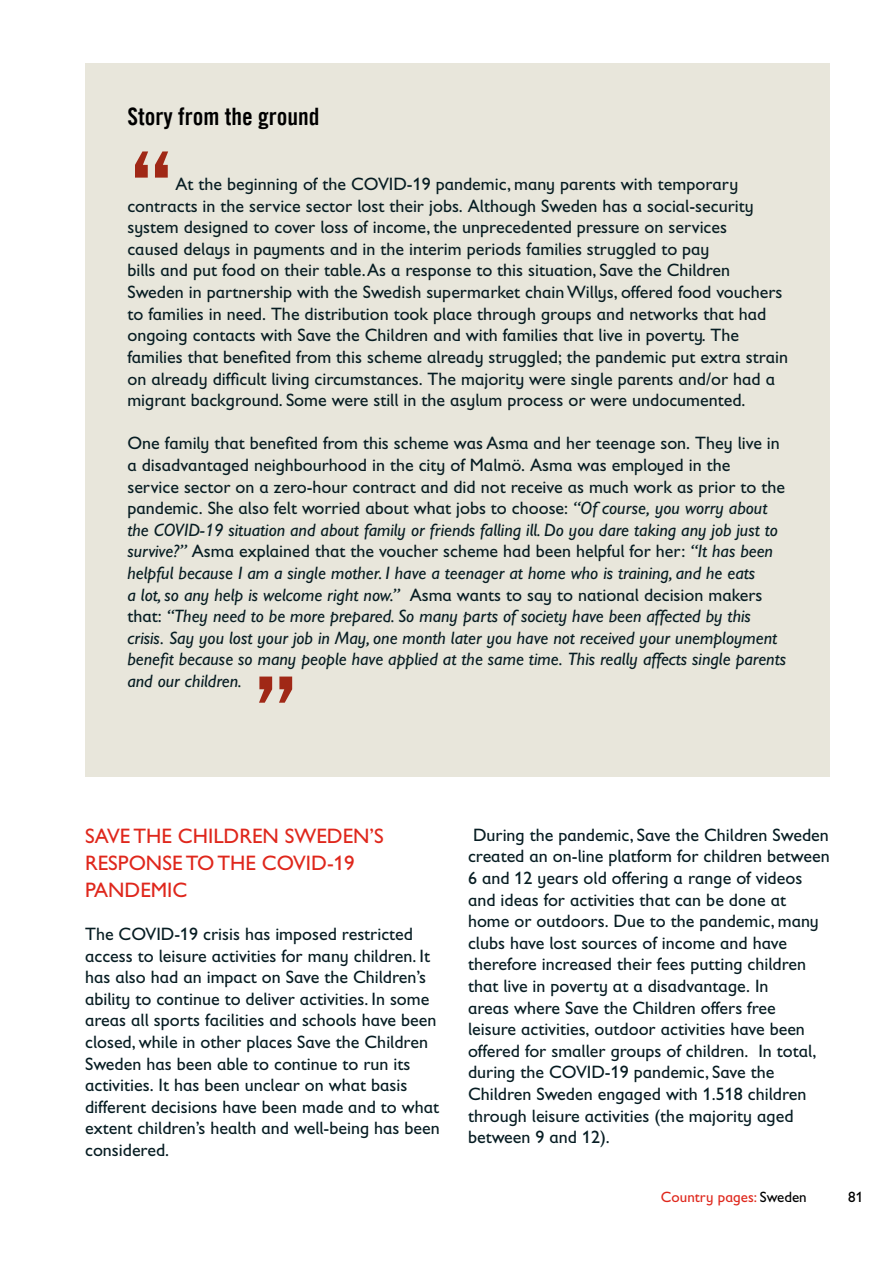
<style>
.page{position:relative;width:894px;height:1263px;background:#fff}
.page>*{position:absolute;margin:0;border:0;box-sizing:border-box;transform-origin:0 0}
.t1{font:108px "Trade Gothic LT Com Bd Cn 20";color:#a02816}
.t2{font:24px "Trade Gothic LT Com Bd Cn 20";color:#000}
.t3{font:21px/27px "Gill Sans Infant Std";color:#df271c}
.t4{font:18px/21.6px "Gill Sans Infant Std";color:#071d23}
.t5{font:italic 18px/21.6px "Gill Sans Infant Std";color:#071d23}
.t6{font:15px "Gill Sans Infant Std";color:#df271c}
.t7{font:15px "Gill Sans Infant Std";color:#000}
.s1{font-style:normal}
.s2{color:#000}
</style>
<div class="page">
<div style="left:85px;top:64px;width:744px;height:713px;background:#e8e6db"></div>
<h2 class="t2" style="left:127px;top:102px;width:193px">Story from the ground</h2>
<h1 class="t1" style="left:127px;top:126px;width:49px">“</h1>
<p class="t4" style="left:127px;top:173px;width:662px;text-indent:48px">At the beginning of the COVID-19 pandemic, many parents with temporary contracts in the service sector lost their jobs. Although Sweden has a social-security system designed to cover loss of income, the unprecedented pressure on services<br>caused delays in payments and in the interim periods families struggled to pay<br>bills and put food on their table. As a response to this situation, Save the Children Sweden in partnership with the Swedish supermarket chain Willys, offered food vouchers to families in need. The distribution took place through groups and networks that had ongoing contacts with Save the Children and with families that live in poverty. The families that benefited from this scheme already struggled; the pandemic put extra strain on already difficult living circumstances. The majority were single parents and/or had a migrant background. Some were still in the asylum process or were undocumented.</p>
<p class="t5" style="left:127px;top:432px;width:660px"><span class="s1">One family that benefited from this scheme was Asma and her teenage son. They live in a disadvantaged neighbourhood in the city of Malmö. Asma was employed in the service sector on a zero-hour contract and did not receive as much work as prior to the pandemic. She also felt worried about what jobs to choose:</span> “Of course, you worry about the COVID-19 situation and about family or friends falling ill. Do you dare taking any job just to survive?” <span class="s1">Asma explained that the voucher scheme had been helpful for her:</span> “It has been helpful because I am a single mother. I have a teenager at home who is training, and he eats<br>a lot, so any help is welcome right now.” <span class="s1">Asma wants to say to national decision makers that:</span> “They need to be more prepared. So many parts of society have been affected by this crisis. Say you lost your job in May, one month later you have not received your unemployment benefit because so many people have applied at the same time. This really affects single parents and our children.</p>
<h1 class="t1" style="left:252px;top:650px;width:49px">”</h1>
<p class="t3" style="left:85px;top:822px;width:300px">SAVE THE CHILDREN SWEDEN’S<br>RESPONSE TO THE COVID-19<br>PANDEMIC</p>
<p class="t4" style="left:85px;top:923px;width:356px">The COVID-19 crisis has imposed restricted access to leisure activities for many children. It has also had an impact on Save the Children’s ability to continue to deliver activities. In some areas all sports facilities and schools have been closed, while in other places Save the Children Sweden has been able to continue to run its activities. It has been unclear on what basis different decisions have been made and to what extent children’s health and well-being has been considered.</p>
<p class="t4" style="left:468px;top:823px;width:363px">During the pandemic, Save the Children Sweden created an on-line platform for children between 6 and 12 years old offering a range of videos and ideas for activities that can be done at home or outdoors. Due to the pandemic, many clubs have lost sources of income and have therefore increased their fees putting children that live in poverty at a disadvantage. In<br>areas where Save the Children offers free<br>leisure activities, outdoor activities have been offered for smaller groups of children. In total, during the COVID-19 pandemic, Save the Children Sweden engaged with 1.518 children through leisure activities (the majority aged between 9 and 12).</p>
<p class="t6" style="left:660px;top:1188px;width:147px">Country pages: <span class="s2">Sweden</span></p>
<p class="t7" style="left:847px;top:1188px;width:16px">81</p>
</div>
